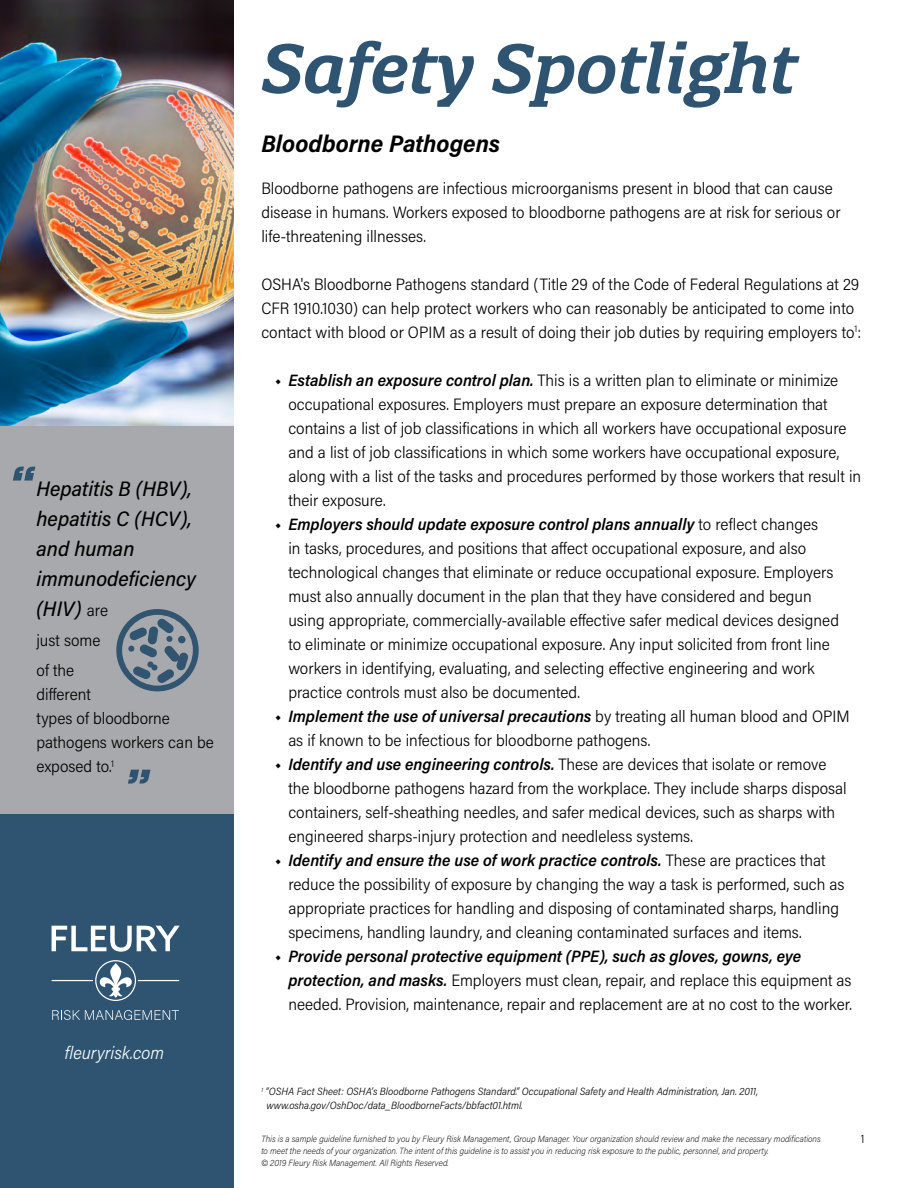
<style>
.page{position:relative;width:918px;height:1188px;background:#fff}
.page>*{position:absolute;margin:0;border:0;box-sizing:border-box;transform-origin:0 0}
.t1{font:italic 600 67.5px "Quatro Slab";color:#2e5471}
.t2{font:italic 600 52.5px "Quatro Slab";color:#2e5471}
.t3{font:italic 700 24px "Acumin Pro Semi Cond";color:#000}
.t4{font:italic 500 21px/30px "Acumin Pro Semi Cond";color:#000}
.t5{font:italic 300 18px "Acumin Pro Semi Cond";color:#fff}
.t6{font:300 16.5px/24px "Acumin Pro Semi Cond";color:#000}
.t7{font:300 12px "Acumin Pro Semi Cond";color:#000}
.t8{font:italic 300 10.5px/13.5px "Acumin Pro Semi Cond";color:#000}
.t9{font:italic 200 9px/12px "Acumin Pro Semi Cond";color:#000}
.s1{font-weight:300;font-style:normal;font-size:16.5px}
.s2{font-weight:600;font-style:italic}
</style>
<div class="page">
<div style="left:0;top:426px;width:233px;height:408px;background:#a7a9ac"></div>
<img style="left:0;top:0;width:233px;height:426px">
<div style="left:0;top:815px;width:233px;height:373px;background:#2e5471"></div>
<svg style="left:116px;top:609px;width:83px;height:82px"></svg>
<div style="left:178px;top:636px;width:8px;height:7px;background:#315470;border-radius:50%"></div>
<svg style="left:52px;top:926px;width:128px;height:26px"></svg>
<svg style="left:52px;top:1010px;width:127px;height:10px"></svg>
<svg style="left:100px;top:963px;width:32px;height:35px"></svg>
<div style="left:95px;top:960px;width:41px;height:41px;border:1px solid #fff;border-radius:50%"></div>
<hr style="left:52px;top:980px;width:40px;height:1px;background:#fff">
<hr style="left:138px;top:980px;width:41px;height:1px;background:#fff">
<h2 class="t2" style="left:7px;top:455px;width:27px">“</h2>
<p class="t4" style="left:36px;top:473px;width:161px">Hepatitis B (HBV), hepatitis C (HCV), and human immunodeficiency (HIV) <span class="s1">are</span></p>
<p class="t6" style="left:36px;top:625px;width:66px;line-height:30px">just some of the</p>
<p class="t6" style="left:36px;top:682px;width:179px">different<br>types of bloodborne pathogens workers can be exposed to.<sup>1</sup></p>
<h2 class="t2" style="left:123px;top:758px;width:27px">”</h2>
<p class="t5" style="left:65px;top:1040px;width:101px">fleuryrisk.com</p>
<h1 class="t1" style="left:261px;top:26px;width:537px">Safety Spotlight</h1>
<h3 class="t3" style="left:261px;top:127px;width:240px">Bloodborne Pathogens</h3>
<p class="t6" style="left:261px;top:175px;width:581px">Bloodborne pathogens are infectious microorganisms present in blood that can cause disease in humans. Workers exposed to bloodborne pathogens are at risk for serious or life-threatening illnesses.</p>
<p class="t6" style="left:261px;top:271px;width:601px">OSHA's Bloodborne Pathogens standard (Title 29 of the Code of Federal Regulations at 29<br>CFR 1910.1030) can help protect workers who can reasonably be anticipated to come into contact with blood or OPIM as a result of doing their job duties by requiring employers to<sup>1</sup>:</p>
<p class="t6" style="left:288px;top:367px;width:574px;text-indent:-13px">◆ <span class="s2">Establish an exposure control plan.</span> This is a written plan to eliminate or minimize occupational exposures. Employers must prepare an exposure determination that contains a list of job classifications in which all workers have occupational exposure and a list of job classifications in which some workers have occupational exposure, along with a list of the tasks and procedures performed by those workers that result in their exposure.</p>
<p class="t6" style="left:288px;top:511px;width:552px;text-indent:-13px">◆ <span class="s2">Employers should update exposure control plans annually</span> to reflect changes<br>in tasks, procedures, and positions that affect occupational exposure, and also technological changes that eliminate or reduce occupational exposure. Employers must also annually document in the plan that they have considered and begun using appropriate, commercially-available effective safer medical devices designed to eliminate or minimize occupational exposure. Any input solicited from front line workers in identifying, evaluating, and selecting effective engineering and work practice controls must also be documented.</p>
<p class="t6" style="left:288px;top:703px;width:563px;text-indent:-13px">◆ <span class="s2">Implement the use of universal precautions</span> by treating all human blood and OPIM as if known to be infectious for bloodborne pathogens.</p>
<p class="t6" style="left:288px;top:751px;width:560px;text-indent:-13px">◆ <span class="s2">Identify and use engineering controls.</span> These are devices that isolate or remove the bloodborne pathogens hazard from the workplace. They include sharps disposal containers, self-sheathing needles, and safer medical devices, such as sharps with engineered sharps-injury protection and needleless systems.</p>
<p class="t6" style="left:288px;top:847px;width:558px;text-indent:-13px">◆ <span class="s2">Identify and ensure the use of work practice controls.</span> These are practices that reduce the possibility of exposure by changing the way a task is performed, such as appropriate practices for handling and disposing of contaminated sharps, handling specimens, handling laundry, and cleaning contaminated surfaces and items.</p>
<p class="t6" style="left:288px;top:943px;width:565px;text-indent:-13px">◆ <span class="s2">Provide personal protective equipment (PPE), such as gloves, gowns, eye protection, and masks.</span> Employers must clean, repair, and replace this equipment as needed. Provision, maintenance, repair and replacement are at no cost to the worker.</p>
<p class="t8" style="left:267px;top:1084px;width:493px;text-indent:-5px"><sup>1</sup> “OSHA Fact Sheet: OSHA’s Bloodborne Pathogens Standard.” Occupational Safety and Health Administration, Jan. 2011, www.osha.gov/OshDoc/data_BloodborneFacts/bbfact01.html.</p>
<p class="t9" style="left:261px;top:1132px;width:561px">This is a sample guideline furnished to you by Fleury Risk Management, Group Manager. Your organization should review and make the necessary modifications to meet the needs of your organization. The intent of this guideline is to assist you in reducing risk exposure to the public, personnel, and property.<br>© 2019 Fleury Risk Management. All Rights Reserved.</p>
<p class="t7" style="left:861px;top:1131px;width:5px">1</p>
</div>
